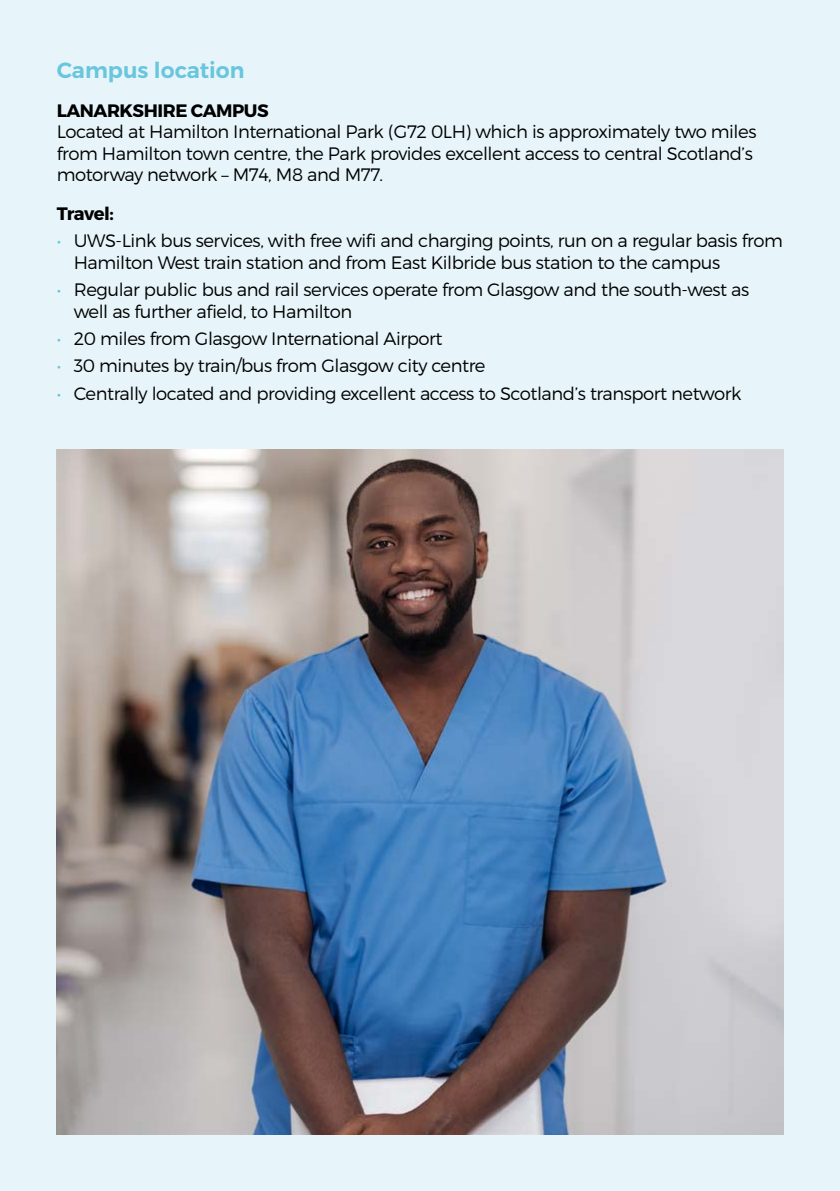
<style>
.page{position:relative;width:840px;height:1191px;background:#fff}
.page>*{position:absolute;margin:0;border:0;box-sizing:border-box;transform-origin:0 0}
.Sub-header{font:600 22px "Montserrat";color:#69c6dd}
.Body_text{font:300 18px/21.6px "Montserrat";letter-spacing:-.025em;color:#000}
.Body_Text_Bold{font:700 18px "Montserrat";letter-spacing:-.025em;color:#000}
.s1{color:#69c6dd}
</style>
<div class="page">
<div style="left:0;top:0;width:839px;height:1191px;background:#e7f5fa"></div>
<img style="left:57px;top:449px;width:725px;height:685px">
<p class="Sub-header" style="left:57px;top:57px;width:189px">Campus location</p>
<p class="Body_Text_Bold" style="left:57px;top:99px;width:213px">LANARKSHIRE CAMPUS</p>
<p class="Body_text" style="left:57px;top:121px;width:700px">Located at Hamilton International Park (G72 0LH) which is approximately two miles from Hamilton town centre, the Park provides excellent access to central Scotland’s motorway network – M74, M8 and M77.</p>
<p class="Body_Text_Bold" style="left:57px;top:202px;width:58px">Travel:</p>
<p class="Body_text" style="left:74px;top:230px;width:710px;text-indent:-17px"><span class="s1">•</span> UWS-Link bus services, with free wifi and charging points, run on a regular basis from<br>Hamilton West train station and from East Kilbride bus station to the campus</p>
<p class="Body_text" style="left:74px;top:279px;width:676px;text-indent:-17px"><span class="s1">•</span> Regular public bus and rail services operate from Glasgow and the south-west as well as further afield, to Hamilton</p>
<p class="Body_text" style="left:57px;top:328px;width:387px"><span class="s1">•</span> 20 miles from Glasgow International Airport</p>
<p class="Body_text" style="left:57px;top:355px;width:430px"><span class="s1">•</span> 30 minutes by train/bus from Glasgow city centre</p>
<p class="Body_text" style="left:57px;top:382px;width:685px"><span class="s1">•</span> Centrally located and providing excellent access to Scotland’s transport network</p>
</div>
